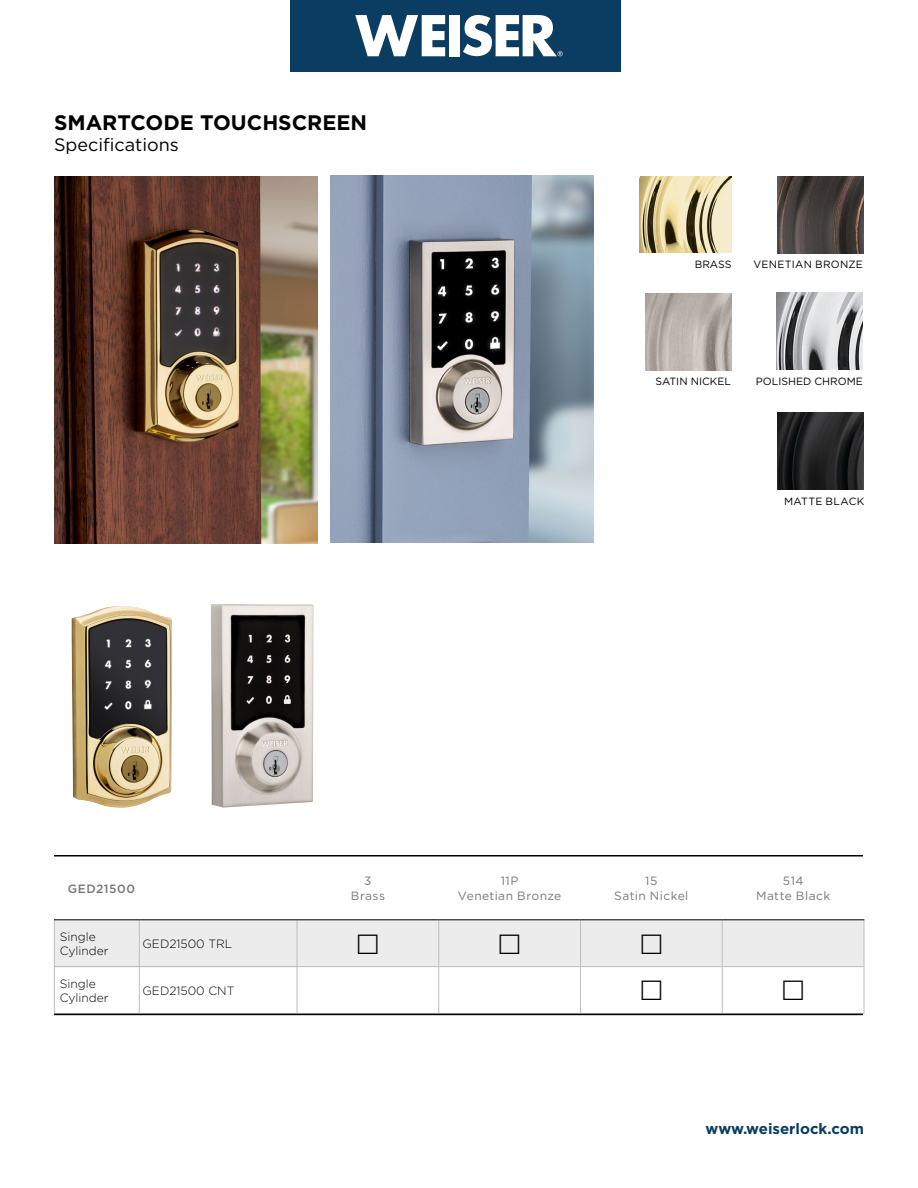
<style>
.page{position:relative;width:918px;height:1188px;background:#fff}
.page>*{position:absolute;margin:0;border:0;box-sizing:border-box;transform-origin:0 0}
.t1{font:700 21px "Gotham";color:#000}
.t2{font:18px "Gotham";color:#000}
.t3{font:700 15px "Gotham";color:#0b3c61}
.t4{font:300 12px/14.4px "Gotham";color:#000}
.t5{font:12px/14.4px "Gotham";letter-spacing:.035em;color:#77787b;text-align:center}
.t6{font:500 12px "Gotham";letter-spacing:.04em;color:#77787b}
.t7{font:10.5px "Gotham";color:#000}
.t8{font:10.5px "Gotham";letter-spacing:.025em;color:#000}
</style>
<div class="page">
<img style="left:330px;top:176px;width:264px;height:367px">
<hr style="left:864px;top:920px;width:1px;height:47px;background:#bcbec0">
<hr style="left:864px;top:967px;width:1px;height:46px;background:#bcbec0">
<hr style="left:54px;top:919px;width:85px;height:1px;background:#000">
<hr style="left:139px;top:919px;width:158px;height:1px;background:#000">
<hr style="left:297px;top:919px;width:142px;height:1px;background:#000">
<hr style="left:439px;top:919px;width:141px;height:1px;background:#000">
<hr style="left:580px;top:919px;width:142px;height:1px;background:#000">
<hr style="left:722px;top:919px;width:142px;height:1px;background:#000">
<hr style="left:297px;top:1013px;width:142px;height:1px;background:#bcbec0">
<hr style="left:439px;top:1013px;width:141px;height:1px;background:#bcbec0">
<hr style="left:580px;top:1013px;width:142px;height:1px;background:#bcbec0">
<hr style="left:722px;top:1013px;width:142px;height:1px;background:#bcbec0">
<hr style="left:54px;top:1013px;width:85px;height:1px;background:#bcbec0">
<hr style="left:139px;top:1013px;width:158px;height:1px;background:#bcbec0">
<div style="left:291px;top:0;width:330px;height:71px;background:#0b3c61"></div>
<svg style="left:355px;top:15px;width:90px;height:41px"></svg>
<div style="left:449px;top:15px;width:10px;height:41px;background:#fff"></div>
<svg style="left:463px;top:15px;width:100px;height:41px"></svg>
<hr style="left:54px;top:855px;width:809px;height:2px;background:#000">
<hr style="left:54px;top:1014px;width:809px;height:1px;background:#000">
<img style="left:71px;top:606px;width:101px;height:202px">
<img style="left:645px;top:293px;width:86px;height:77px">
<img style="left:778px;top:413px;width:86px;height:76px">
<img style="left:640px;top:177px;width:91px;height:75px">
<img style="left:777px;top:293px;width:86px;height:76px">
<img style="left:778px;top:177px;width:86px;height:76px">
<img style="left:54px;top:177px;width:264px;height:367px">
<img style="left:211px;top:604px;width:103px;height:204px">
<svg style="left:54px;top:920px;width:810px;height:93px"></svg>
<h1 class="t1" style="left:54px;top:108px;width:315px">SMARTCODE TOUCHSCREEN</h1>
<h2 class="t2" style="left:54px;top:133px;width:126px">Specifications</h2>
<p class="t7" style="left:695px;top:257px;width:38px">BRASS</p>
<p class="t8" style="left:753px;top:257px;width:111px">VENETIAN BRONZE</p>
<p class="t7" style="left:656px;top:375px;width:77px">SATIN NICKEL</p>
<p class="t7" style="left:756px;top:375px;width:108px">POLISHED CHROME</p>
<p class="t8" style="left:784px;top:494px;width:82px">MATTE BLACK</p>
<p class="t6" style="left:68px;top:881px;width:69px">GED21500</p>
<p class="t5" style="left:351px;top:873px;width:36px">3<br>Brass</p>
<p class="t5" style="left:458px;top:873px;width:105px">11P<br>Venetian Bronze</p>
<p class="t5" style="left:614px;top:873px;width:76px">15<br>Satin Nickel</p>
<p class="t5" style="left:756px;top:873px;width:76px">514<br>Matte Black</p>
<p class="t4" style="left:60px;top:929px;width:50px">Single<br>Cylinder</p>
<p class="t4" style="left:143px;top:936px;width:91px">GED21500 TRL</p>
<p class="t4" style="left:60px;top:976px;width:50px">Single<br>Cylinder</p>
<p class="t4" style="left:143px;top:983px;width:93px">GED21500 CNT</p>
<p class="t3" style="left:706px;top:1119px;width:160px">www.weiserlock.com</p>
</div>
